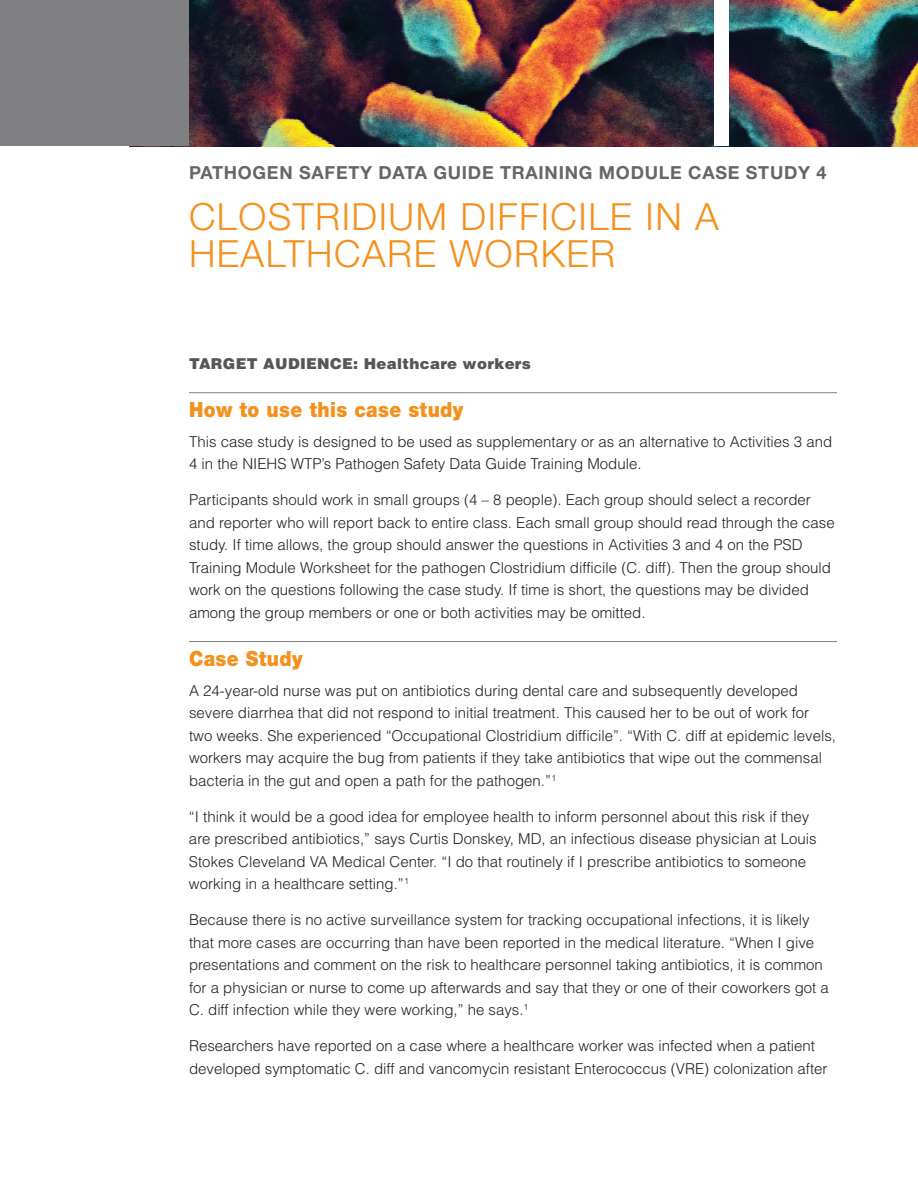
<style>
.page{position:relative;width:918px;height:1188px;background:#fff}
.page>*{position:absolute;margin:0;border:0;box-sizing:border-box;transform-origin:0 0}
.Subhead_1_Orange{font:300 37.5px/37.5px "Helvetica Neue LT Std";letter-spacing:.04em;color:#f4901d}
.Subhead_2_Orange{font:900 21px "Helvetica Neue LT Std";letter-spacing:.02em;color:#f4901d;scale:.9 1}
.Case_Study_Title{font:700 18px "Helvetica Neue LT Std";letter-spacing:.04em;color:#64666a}
.Body{font:300 15px/22.5px "Helvetica LT Std";color:#231f20}
.Intro{font:900 15px "Helvetica LT Std";letter-spacing:.02em;color:#55565a}
</style>
<div class="page">
<img style="left:189px;top:0;width:729px;height:146px">
<div style="left:714px;top:0;width:15px;height:146px;background:#fff"></div>
<div style="left:0;top:0;width:189px;height:146px;background:#808083"></div>
<hr style="left:189px;top:392px;width:648px;height:1px;background:#808083">
<hr style="left:189px;top:641px;width:648px;height:1px;background:#808083">
<p class="Case_Study_Title" style="left:189px;top:161px;width:639px">PATHOGEN SAFETY DATA GUIDE TRAINING MODULE CASE STUDY 4</p>
<p class="Subhead_1_Orange" style="left:189px;top:197px;width:531px">CLOSTRIDIUM DIFFICILE IN A<br>HEALTHCARE WORKER</p>
<p class="Intro" style="left:189px;top:354px;width:344px">TARGET AUDIENCE: Healthcare workers</p>
<p class="Subhead_2_Orange" style="left:189px;top:397px;width:306px">How to use this case study</p>
<p class="Body" style="left:189px;top:430px;width:645px">This case study is designed to be used as supplementary or as an alternative to Activities 3 and<br>4 in the NIEHS WTP’s Pathogen Safety Data Guide Training Module.</p>
<p class="Body" style="left:189px;top:489px;width:647px">Participants should work in small groups (4 – 8 people). Each group should select a recorder and reporter who will report back to entire class. Each small group should read through the case study. If time allows, the group should answer the questions in Activities 3 and 4 on the PSD Training Module Worksheet for the pathogen Clostridium difficile (C. diff). Then the group should work on the questions following the case study. If time is short, the questions may be divided among the group members or one or both activities may be omitted.</p>
<p class="Subhead_2_Orange" style="left:189px;top:646px;width:128px">Case Study</p>
<p class="Body" style="left:189px;top:679px;width:649px">A 24-year-old nurse was put on antibiotics during dental care and subsequently developed severe diarrhea that did not respond to initial treatment. This caused her to be out of work for two weeks. She experienced “Occupational Clostridium difficile”. “With C. diff at epidemic levels, workers may acquire the bug from patients if they take antibiotics that wipe out the commensal bacteria in the gut and open a path for the pathogen.”<sup>1</sup></p>
<p class="Body" style="left:189px;top:805px;width:629px">“I think it would be a good idea for employee health to inform personnel about this risk if they are prescribed antibiotics,” says Curtis Donskey, MD, an infectious disease physician at Louis Stokes Cleveland VA Medical Center. “I do that routinely if I prescribe antibiotics to someone working in a healthcare setting.”<sup>1</sup></p>
<p class="Body" style="left:189px;top:909px;width:642px">Because there is no active surveillance system for tracking occupational infections, it is likely that more cases are occurring than have been reported in the medical literature. “When I give presentations and comment on the risk to healthcare personnel taking antibiotics, it is common for a physician or nurse to come up afterwards and say that they or one of their coworkers got a C. diff infection while they were working,” he says.<sup>1</sup></p>
<p class="Body" style="left:189px;top:1035px;width:640px">Researchers have reported on a case where a healthcare worker was infected when a patient developed symptomatic C. diff and vancomycin resistant Enterococcus (VRE) colonization after</p>
</div>
